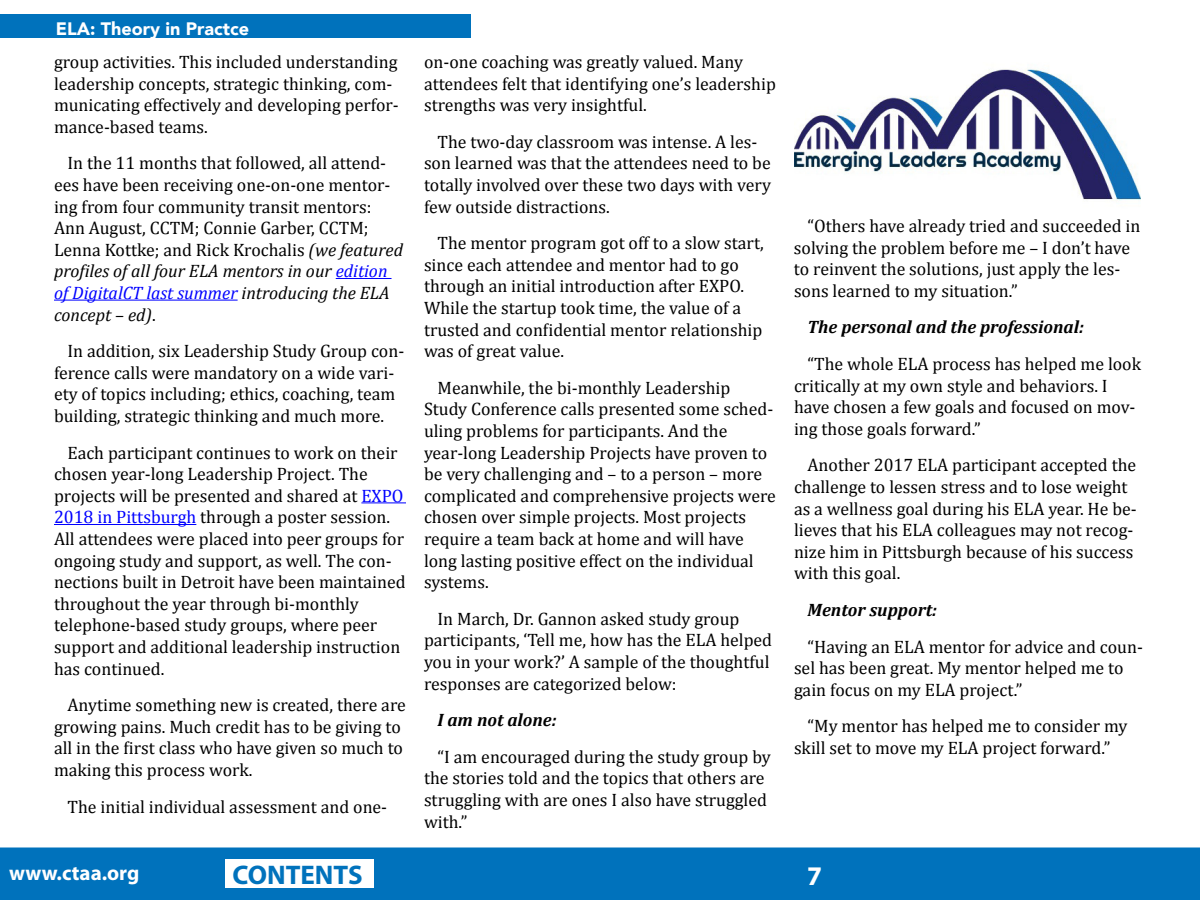
<style>
.page{position:relative;width:1200px;height:900px;background:#fff}
.page>*{position:absolute;margin:0;border:0;box-sizing:border-box;transform-origin:0 0}
.t1{font:700 27px "Myriad Pro";color:#0072bc}
.t2{font:700 27px "Myriad Pro";color:#fff}
.t3{font:700 21px "Myriad Pro";color:#fff}
.t4{font:18px/21.6px "Cambria";color:#000}
.t5{font:italic 700 18px "Cambria";color:#000}
.t6{font:900 18px "Avenir";color:#fff}
.s1{font-style:italic}
.s2{font-style:italic;color:#00f}
.s3{color:#00f}
</style>
<div class="page">
<div style="left:0;top:847px;width:1200px;height:53px;background:#0072bc"></div>
<div style="left:225px;top:860px;width:149px;height:28px;background:#fff"></div>
<div style="left:0;top:15px;width:471px;height:23px;background:#0072bc"></div>
<hr style="left:336px;top:278px;width:56px;height:1px;background:#00f">
<hr style="left:54px;top:300px;width:184px;height:1px;background:#00f">
<hr style="left:361px;top:502px;width:45px;height:1px;background:#00f">
<hr style="left:54px;top:524px;width:142px;height:1px;background:#00f">
<img style="left:794px;top:69px;width:346px;height:131px">
<p class="t6" style="left:56px;top:13px;width:195px">ELA: Theory in Practce</p>
<p class="t4" style="left:54px;top:51px;width:346px">group activities. This included understanding leadership concepts, strategic thinking, com&shy;municating effectively and developing perfor&shy;mance-based teams.</p>
<p class="t4" style="left:54px;top:152px;width:351px;text-indent:14px">In the 11 months that followed, all attend&shy;ees have been receiving one-on-one mentor&shy;ing from four community transit mentors:<br>Ann August, CCTM; Connie Garber, CCTM; Lenna Kottke; and Rick Krochalis <span class="s1">(we featured profiles of all four ELA mentors in our</span> <span class="s2">edition of DigitalCT last summer</span> <span class="s1">introducing the ELA concept – ed)</span>.</p>
<p class="t4" style="left:54px;top:340px;width:352px;text-indent:14px">In addition, six Leadership Study Group con&shy;ference calls were mandatory on a wide vari&shy;ety of topics including; ethics, coaching, team building, strategic thinking and much more.</p>
<p class="t4" style="left:54px;top:442px;width:353px;text-indent:14px">Each participant continues to work on their chosen year-long Leadership Project. The projects will be presented and shared at <span class="s3">EXPO 2018 in Pittsburgh</span> through a poster session.<br>All attendees were placed into peer groups for ongoing study and support, as well. The con&shy;nections built in Detroit have been maintained throughout the year through bi-monthly telephone-based study groups, where peer support and additional leadership instruction has continued.</p>
<p class="t4" style="left:54px;top:694px;width:353px;text-indent:14px">Anytime something new is created, there are growing pains. Much credit has to be giving to all in the first class who have given so much to making this process work.</p>
<p class="t4" style="left:68px;top:796px;width:321px">The initial individual assessment and one-</p>
<p class="t4" style="left:424px;top:51px;width:353px">on-one coaching was greatly valued. Many attendees felt that identifying one’s leadership strengths was very insightful.</p>
<p class="t4" style="left:424px;top:131px;width:349px;text-indent:14px">The two-day classroom was intense. A les&shy;son learned was that the attendees need to be totally involved over these two days with very few outside distractions.</p>
<p class="t4" style="left:424px;top:232px;width:341px;text-indent:14px">The mentor program got off to a slow start, since each attendee and mentor had to go through an initial introduction after EXPO.<br>While the startup took time, the value of a trusted and confidential mentor relationship was of great value.</p>
<p class="t4" style="left:424px;top:377px;width:354px;text-indent:14px">Meanwhile, the bi-monthly Leadership Study Conference calls presented some sched&shy;uling problems for participants. And the year-long Leadership Projects have proven to be very challenging and – to a person – more complicated and comprehensive projects were chosen over simple projects. Most projects require a team back at home and will have long lasting positive effect on the individual systems.</p>
<p class="t4" style="left:424px;top:608px;width:350px;text-indent:14px">In March, Dr. Gannon asked study group participants, ‘Tell me, how has the ELA helped you in your work?’ A sample of the thoughtful responses are categorized below:</p>
<p class="t5" style="left:438px;top:707px;width:121px">I am not alone:</p>
<p class="t4" style="left:424px;top:746px;width:348px;text-indent:14px">“I am encouraged during the study group by the stories told and the topics that others are struggling with are ones I also have struggled with.”</p>
<p class="t4" style="left:794px;top:215px;width:348px;text-indent:14px">“Others have already tried and succeeded in solving the problem before me – I don’t have to reinvent the solutions, just apply the les&shy;sons learned to my situation.”</p>
<p class="t5" style="left:808px;top:315px;width:278px">The personal and the professional:</p>
<p class="t4" style="left:794px;top:353px;width:349px;text-indent:14px">“The whole ELA process has helped me look critically at my own style and behaviors. I have chosen a few goals and focused on mov&shy;ing those goals forward.”</p>
<p class="t4" style="left:794px;top:454px;width:344px;text-indent:14px">Another 2017 ELA participant accepted the challenge to lessen stress and to lose weight as a wellness goal during his ELA year. He be&shy;lieves that his ELA colleagues may not recog&shy;nize him in Pittsburgh because of his success with this goal.</p>
<p class="t5" style="left:808px;top:597px;width:131px">Mentor support:</p>
<p class="t4" style="left:794px;top:636px;width:350px;text-indent:14px">“Having an ELA mentor for advice and coun&shy;sel has been great. My mentor helped me to gain focus on my ELA project.”</p>
<p class="t4" style="left:794px;top:715px;width:335px;text-indent:14px">“My mentor has helped me to consider my skill set to move my ELA project forward.”</p>
<p class="t3" style="left:9px;top:859px;width:132px">www.ctaa.org</p>
<h1 class="t1" style="left:232px;top:858px;width:132px">CONTENTS</h1>
<h1 class="t2" style="left:807px;top:859px;width:16px">7</h1>
</div>
